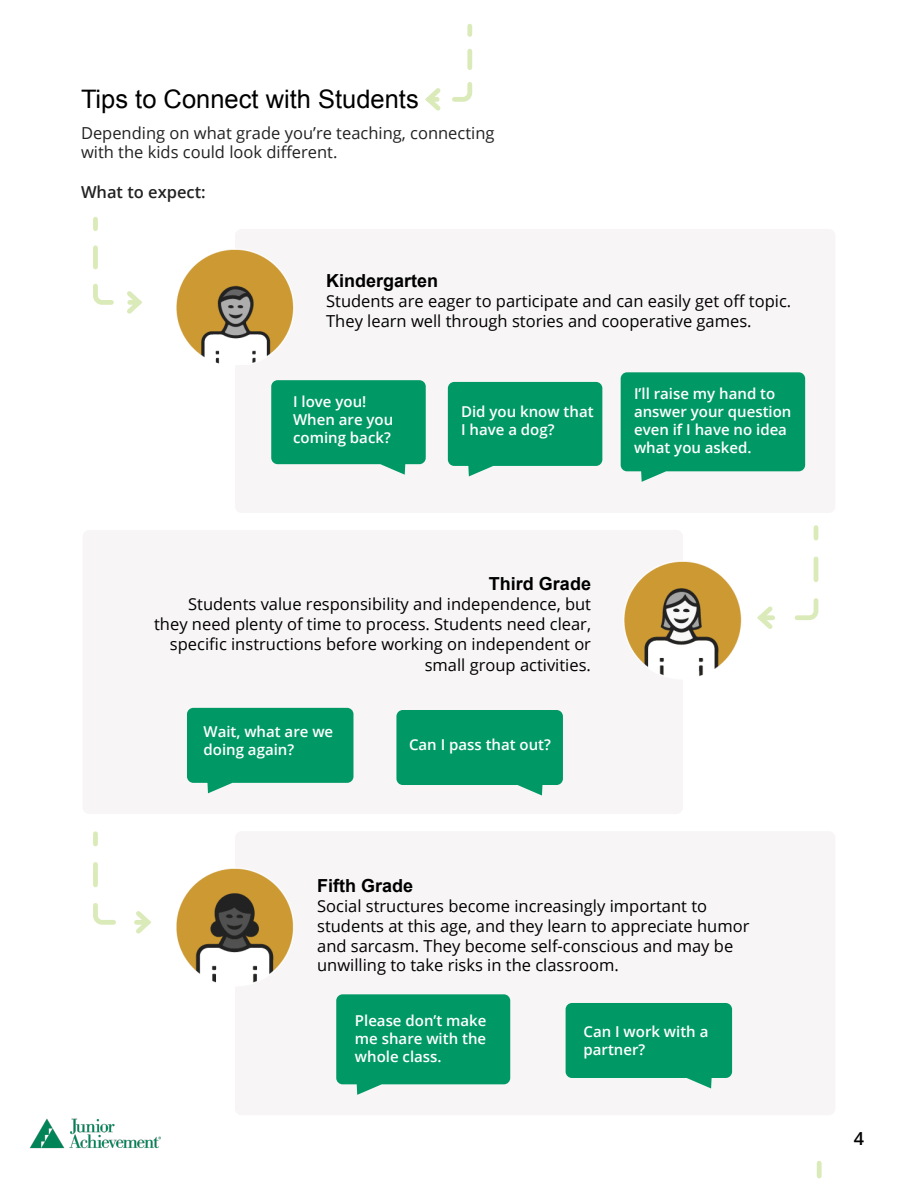
<style>
.page{position:relative;width:918px;height:1188px;background:#fff}
.page>*{position:absolute;margin:0;border:0;box-sizing:border-box;transform-origin:0 0}
.t1{font:25.5px "Arial";color:#000}
.t2{font:700 18px "Arial";color:#000}
.t3{font:600 18px "Open Sans";color:#000}
.t4{font:16.5px/19.8px "Open Sans";color:#000}
.t5{font:16.5px/19.8px "Open Sans";color:#222}
.t6{font:600 16.5px "Open Sans";color:#222}
.t7{font:600 15px/18px "Open Sans";color:#fff}
</style>
<div class="page">
<img style="left:30px;top:1118px;width:131px;height:31px">
<div style="left:235px;top:831px;width:600px;height:284px;background:#f7f5f5;border-radius:7px"></div>
<svg style="left:566px;top:1003px;width:166px;height:85px;background:#1ba375"></svg>
<svg style="left:336px;top:994px;width:174px;height:101px;background:#1aa275"></svg>
<div style="left:235px;top:229px;width:600px;height:284px;background:#f7f5f5;border-radius:7px"></div>
<div style="left:83px;top:530px;width:600px;height:284px;background:#f7f5f5;border-radius:7px"></div>
<svg style="left:271px;top:380px;width:155px;height:95px;background:#1ba376"></svg>
<svg style="left:621px;top:372px;width:184px;height:110px;background:#17a173"></svg>
<svg style="left:448px;top:382px;width:154px;height:94px;background:#18a274"></svg>
<svg style="left:396px;top:710px;width:167px;height:86px;background:#1ea477"></svg>
<svg style="left:187px;top:708px;width:166px;height:85px;background:#1ba376"></svg>
<img style="left:624px;top:561px;width:118px;height:116px">
<img style="left:176px;top:249px;width:118px;height:115px">
<svg style="left:93px;top:217px;width:50px;height:97px"></svg>
<svg style="left:93px;top:831px;width:59px;height:103px"></svg>
<svg style="left:757px;top:525px;width:62px;height:104px"></svg>
<svg style="left:816px;top:1161px;width:6px;height:18px"></svg>
<img style="left:176px;top:868px;width:118px;height:115px">
<svg style="left:425px;top:24px;width:48px;height:87px"></svg>
<h1 class="t1" style="left:81px;top:83px;width:339px">Tips to Connect with Students</h1>
<p class="t5" style="left:81px;top:122px;width:415px">Depending on what grade you’re teaching, connecting with the kids could look different.</p>
<p class="t6" style="left:81px;top:181px;width:126px">What to expect:</p>
<p class="t2" style="left:326px;top:269px;width:114px">Kindergarten</p>
<p class="t4" style="left:326px;top:290px;width:467px">Students are eager to participate and can easily get off topic.<br>They learn well through stories and cooperative games.</p>
<p class="t7" style="left:293px;top:392px;width:102px">I love you!<br>When are you coming back?</p>
<p class="t7" style="left:461px;top:403px;width:134px">Did you know that<br>I have a dog?</p>
<p class="t7" style="left:634px;top:384px;width:159px">I’ll raise my hand to answer your question even if I have no idea what you asked.</p>
<p class="t2" style="left:489px;top:572px;width:104px">Third Grade</p>
<p class="t4" style="left:154px;top:594px;width:438px;text-align:right">Students value responsibility and independence, but they need plenty of time to process. Students need clear, specific instructions before working on independent or</p>
<p class="t4" style="left:425px;top:655px;width:168px">small group activities.</p>
<p class="t7" style="left:204px;top:722px;width:131px">Wait, what are we doing again?</p>
<p class="t7" style="left:409px;top:736px;width:143px">Can I pass that out?</p>
<p class="t2" style="left:317px;top:874px;width:98px">Fifth Grade</p>
<p class="t4" style="left:317px;top:896px;width:434px">Social structures become increasingly important to students at this age, and they learn to appreciate humor and sarcasm. They become self-conscious and may be unwilling to take risks in the classroom.</p>
<p class="t7" style="left:355px;top:1012px;width:133px;text-align:justify">Please don’t make me share with the whole class.</p>
<p class="t7" style="left:583px;top:1023px;width:126px">Can I work with a partner?</p>
<p class="t3" style="left:854px;top:1126px;width:12px">4</p>
</div>
